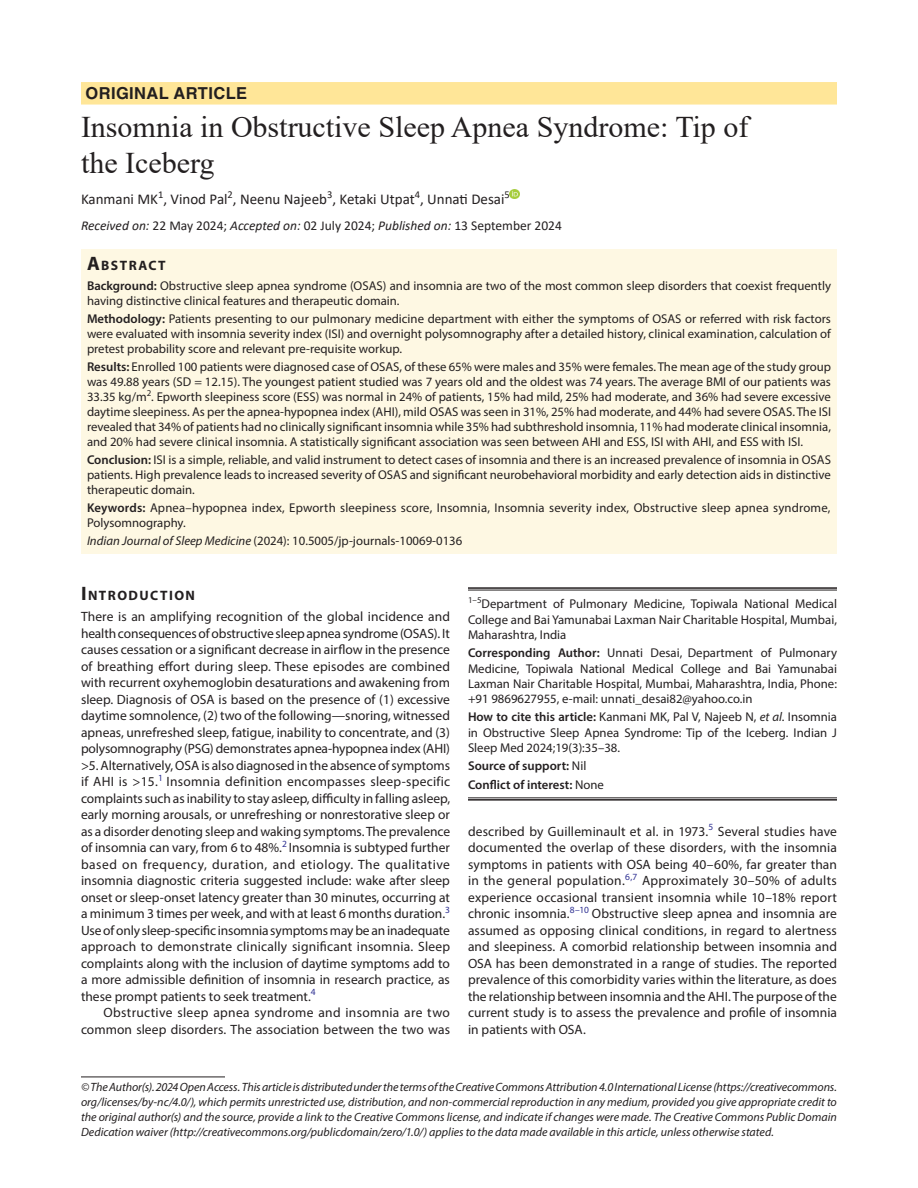
<style>
.page{position:relative;width:918px;height:1188px;background:#fff}
.page>*{position:absolute;margin:0;border:0;box-sizing:border-box;transform-origin:0 0}
.t1{font:30px/36px "Times New Roman";color:#231f20}
.ArticleType{font:700 16.5px "Helvetica LT Std";letter-spacing:.025em;color:#231f20}
.AuthorName{font:15px "Calibri";color:#231f20}
.Head-1{font:700 13.65px "Myriad Pro";letter-spacing:.105em;color:#231f20}
.AbstractTitle{font:700 13.65px "Myriad Pro";letter-spacing:.105em;color:#231f20}
.Para-NoIndent{font:13.5px/16.5px "Myriad Pro";color:#231f20;text-align:justify}
.Para-Indent{font:13.5px/16.5px "Myriad Pro";letter-spacing:.005em;color:#231f20;text-align:right}
.PAS_History{font:13.5px "Calibri";color:#231f20}
.Abstract-Para-first{font:12.75px/15px "Myriad Pro";color:#231f20;text-align:justify}
.Corresponding_Author{font:12.75px/15.3px "Myriad Pro";color:#231f20;text-align:justify}
.How_to_Cite{font:12.75px/15.3px "Myriad Pro";color:#231f20;text-align:justify}
.Affiliation-first{font:12.75px/15.3px "Myriad Pro";color:#231f20;text-align:justify}
.Keywords{font:12.75px/15px "Myriad Pro";letter-spacing:.015em;color:#231f20}
.JT_DOI{font:12.75px "Myriad Pro";color:#231f20}
.COI{font:600 12.75px "Myriad Pro";color:#231f20}
.Source{font:600 12.75px "Myriad Pro";color:#231f20}
.FootNote{font:italic 12px/15px "Myriad Pro";color:#231f20;text-align:justify}
.s1{font-style:italic}
.s2{font-size:19.5px}
.s3{font-weight:600}
.s4{font-weight:400}
</style>
<div class="page">
<div style="left:81px;top:82px;width:756px;height:23px;background:#ffe698"></div>
<div style="left:81px;top:250px;width:756px;height:25px;background:#fef8e3"></div>
<div style="left:81px;top:274px;width:756px;height:40px;background:#fef8e3"></div>
<div style="left:81px;top:307px;width:756px;height:55px;background:#fef8e3"></div>
<div style="left:81px;top:355px;width:756px;height:100px;background:#fef8e3"></div>
<div style="left:81px;top:448px;width:756px;height:55px;background:#fef8e3"></div>
<div style="left:81px;top:496px;width:756px;height:40px;background:#fef8e3"></div>
<div style="left:81px;top:529px;width:756px;height:25px;background:#fef8e3"></div>
<svg style="left:510px;top:189px;width:9px;height:9px"></svg>
<hr style="left:81px;top:1077px;width:144px;height:1px;background:#231f20">
<hr style="left:468px;top:587px;width:369px;height:2px;background:#231f20">
<hr style="left:468px;top:590px;width:369px;height:1px;background:#231f20">
<hr style="left:468px;top:798px;width:369px;height:1px;background:#231f20">
<hr style="left:468px;top:799px;width:369px;height:2px;background:#231f20">
<p class="ArticleType" style="left:86px;top:83px;width:163px">ORIGINAL ARTICLE</p>
<p class="t1" style="left:81px;top:108px;width:669px">Insomnia in Obstructive Sleep Apnea Syndrome: Tip of the Iceberg</p>
<p class="AuthorName" style="left:81px;top:189px;width:430px">Kanmani MK<sup>1</sup>, Vinod Pal<sup>2</sup>, Neenu Najeeb<sup>3</sup>, Ketaki Utpat<sup>4</sup>, Unnati Desai<sup>5</sup></p>
<p class="PAS_History" style="left:81px;top:216px;width:482px"><span class="s1">Received on:</span> 22 May 2024; <span class="s1">Accepted on:</span> 02 July 2024; <span class="s1">Published on:</span> 13 September 2024</p>
<p class="AbstractTitle" style="left:87px;top:257px;width:80px"><span class="s2">A</span>BSTRACT</p>
<p class="Abstract-Para-first" style="left:87px;top:278px;width:746px"><span class="s3">Background:</span> Obstructive sleep apnea syndrome (OSAS) and insomnia are two of the most common sleep disorders that coexist frequently having distinctive clinical features and therapeutic domain.</p>
<p class="Abstract-Para-first" style="left:87px;top:311px;width:746px"><span class="s3">Methodology:</span> Patients presenting to our pulmonary medicine department with either the symptoms of OSAS or referred with risk factors were evaluated with insomnia severity index (ISI) and overnight polysomnography after a detailed history, clinical examination, calculation of pretest probability score and relevant pre-requisite workup.</p>
<p class="Abstract-Para-first" style="left:87px;top:359px;width:746px"><span class="s3">Results:</span> Enrolled 100 patients were diagnosed case of OSAS, of these 65% were males and 35% were females. The mean age of the study group was 49.88 years (SD = 12.15). The youngest patient studied was 7 years old and the oldest was 74 years. The average BMI of our patients was 33.35 kg/m<sup>2</sup>. Epworth sleepiness score (ESS) was normal in 24% of patients, 15% had mild, 25% had moderate, and 36% had severe excessive daytime sleepiness. As per the apnea-hypopnea index (AHI), mild OSAS was seen in 31%, 25% had moderate, and 44% had severe OSAS. The ISI revealed that 34% of patients had no clinically significant insomnia while 35% had subthreshold insomnia, 11% had moderate clinical insomnia, and 20% had severe clinical insomnia. A statistically significant association was seen between AHI and ESS, ISI with AHI, and ESS with ISI.</p>
<p class="Abstract-Para-first" style="left:87px;top:452px;width:745px"><span class="s3">Conclusion:</span> ISI is a simple, reliable, and valid instrument to detect cases of insomnia and there is an increased prevalence of insomnia in OSAS patients. High prevalence leads to increased severity of OSAS and significant neurobehavioral morbidity and early detection aids in distinctive therapeutic domain.</p>
<p class="Keywords" style="left:87px;top:500px;width:745px"><span class="s3">Keywords:</span> Apnea–hypopnea index, Epworth sleepiness score, Insomnia, Insomnia severity index, Obstructive sleep apnea syndrome,<br>Polysomnography.</p>
<p class="JT_DOI" style="left:87px;top:533px;width:377px"><span class="s1">Indian Journal of Sleep Medicine</span> (2024): 10.5005/jp-journals-10069-0136</p>
<p class="Head-1" style="left:81px;top:587px;width:116px"><span class="s2">I</span>NTRODUCTION</p>
<p class="Para-NoIndent" style="left:81px;top:608px;width:371px">There is an amplifying recognition of the global incidence and health consequences of obstructive sleep apnea syndrome (OSAS). It causes cessation or a significant decrease in airflow in the presence of breathing effort during sleep. These episodes are combined with recurrent oxyhemoglobin desaturations and awakening from sleep. Diagnosis of OSA is based on the presence of (1) excessive daytime somnolence, (2) two of the following—snoring, witnessed apneas, unrefreshed sleep, fatigue, inability to concentrate, and (3) polysomnography (PSG) demonstrates apnea-hypopnea index (AHI) &gt;5. Alternatively, OSA is also diagnosed in the absence of symptoms if AHI is &gt;15.<sup>1</sup> Insomnia definition encompasses sleep-specific complaints such as inability to stay asleep, difficulty in falling asleep, early morning arousals, or unrefreshing or nonrestorative sleep or as a disorder denoting sleep and waking symptoms. The prevalence of insomnia can vary, from 6 to 48%.<sup>2</sup> Insomnia is subtyped further based on frequency, duration, and etiology. The qualitative insomnia diagnostic criteria suggested include: wake after sleep onset or sleep-onset latency greater than 30 minutes, occurring at a minimum 3 times per week, and with at least 6 months duration.<sup>3<br></sup>Use of only sleep-specific insomnia symptoms may be an inadequate approach to demonstrate clinically significant insomnia. Sleep complaints along with the inclusion of daytime symptoms add to a more admissible definition of insomnia in research practice, as these prompt patients to seek treatment.<sup>4</sup></p>
<p class="Para-Indent" style="left:81px;top:1004px;width:371px">Obstructive sleep apnea syndrome and insomnia are two common sleep disorders. The association between the two was</p>
<p class="Affiliation-first" style="left:468px;top:596px;width:371px"><sup>1–5</sup>Department of Pulmonary Medicine, Topiwala National Medical College and Bai Yamunabai Laxman Nair Charitable Hospital, Mumbai, Maharashtra, India</p>
<p class="Corresponding_Author" style="left:468px;top:645px;width:371px"><span class="s3">Corresponding Author:</span> Unnati Desai, Department of Pulmonary Medicine, Topiwala National Medical College and Bai Yamunabai Laxman Nair Charitable Hospital, Mumbai, Maharashtra, India, Phone: +91 9869627955, e-mail: unnati_desai82@yahoo.co.in</p>
<p class="How_to_Cite" style="left:468px;top:709px;width:371px"><span class="s3">How to cite this article:</span> Kanmani MK, Pal V, Najeeb N, <span class="s1">et al</span>. Insomnia in Obstructive Sleep Apnea Syndrome: Tip of the Iceberg. Indian J Sleep Med 2024;19(3):35–38.</p>
<p class="Source" style="left:468px;top:758px;width:120px">Source of support: <span class="s4">Nil</span></p>
<p class="COI" style="left:468px;top:776px;width:137px">Conflict of interest: <span class="s4">None</span></p>
<p class="Para-Indent" style="left:468px;top:823px;width:371px;text-align:justify">described by Guilleminault et al. in 1973.<sup>5</sup> Several studies have documented the overlap of these disorders, with the insomnia symptoms in patients with OSA being 40–60%, far greater than in the general population.<sup>6,7</sup> Approximately 30–50% of adults experience occasional transient insomnia while 10–18% report chronic insomnia.<sup>8–10</sup> Obstructive sleep apnea and insomnia are assumed as opposing clinical conditions, in regard to alertness and sleepiness. A comorbid relationship between insomnia and OSA has been demonstrated in a range of studies. The reported prevalence of this comorbidity varies within the literature, as does the relationship between insomnia and the AHI. The purpose of the current study is to assess the prevalence and profile of insomnia in patients with OSA.</p>
<p class="FootNote" style="left:81px;top:1079px;width:758px">© The Author(s). 2024 Open Access. This article is distributed under the terms of the Creative Commons Attribution 4.0 International License (https://creativecommons. org/licenses/by-nc/4.0/), which permits unrestricted use, distribution, and non-commercial reproduction in any medium, provided you give appropriate credit to the original author(s) and the source, provide a link to the Creative Commons license, and indicate if changes were made. The Creative Commons Public Domain Dedication waiver (http://creativecommons.org/publicdomain/zero/1.0/) applies to the data made available in this article, unless otherwise stated.</p>
</div>
